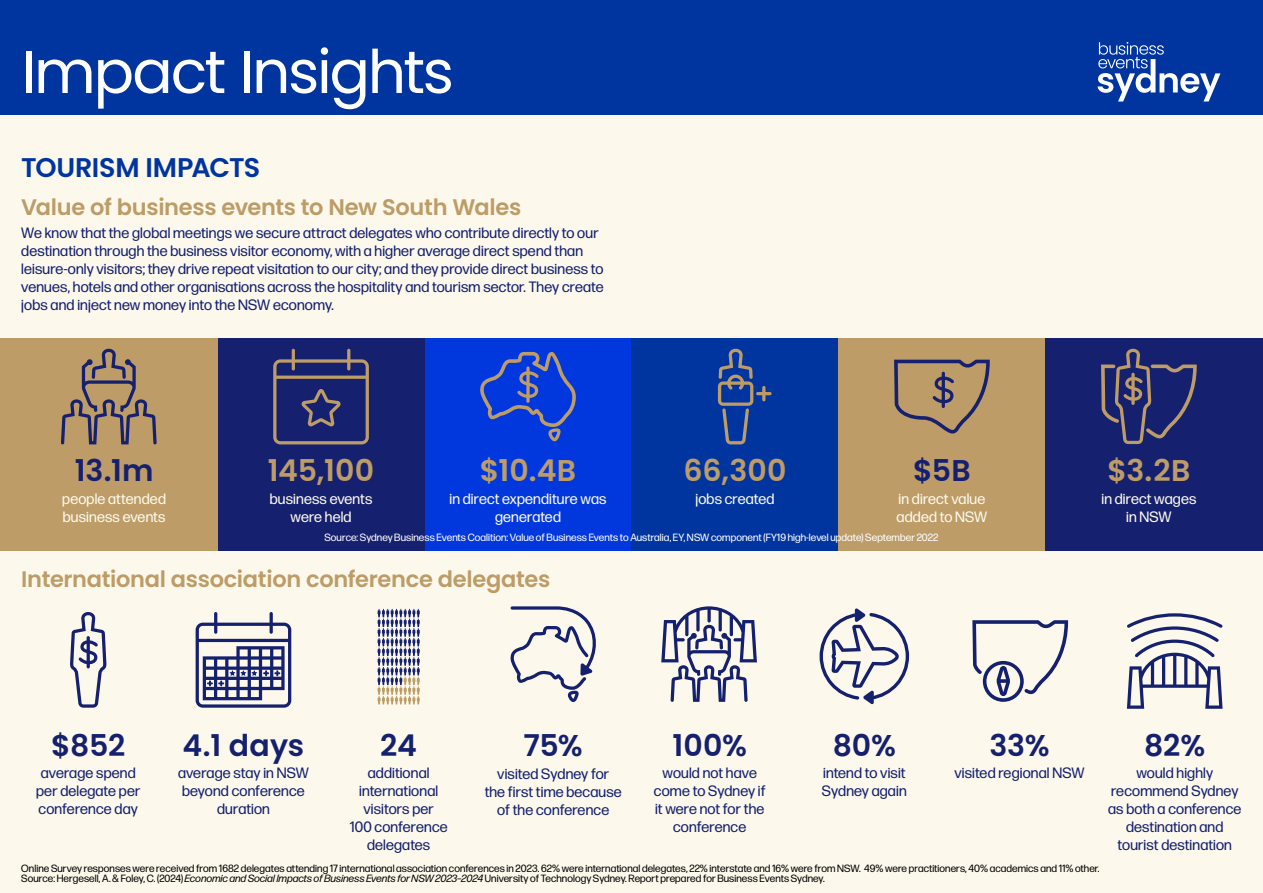
<style>
.page{position:relative;width:1263px;height:893px;background:#fff}
.page>*{position:absolute;margin:0;border:0;box-sizing:border-box;transform-origin:0 0}
.t1{font:60px "Poppins";letter-spacing:-.04em;color:#fff}
.t2{font:600 30px "Poppins";color:#15206f}
.t3{font:600 30px "Poppins";letter-spacing:.005em;color:#bd9c67}
.t4{font:600 27px "Poppins";letter-spacing:-.015em;color:#0035a0}
.t5{font:600 22.5px "Poppins";letter-spacing:-.015em;color:#bd9c67}
.t6{font:15px/18px "Forma DJR Deck";letter-spacing:.015em;color:#15206f;text-align:center}
.t7{font:15px/18px "Forma DJR Deck";letter-spacing:.015em;color:#fcf9ec;text-align:center}
.t8{font:10.5px/10.5px "Forma DJR Deck";letter-spacing:.01em;color:#000}
.t9{font:10.5px "Forma DJR Deck";letter-spacing:.01em;color:#fff}
.s1{font-style:italic}
</style>
<div class="page">
<div style="left:0;top:16px;width:1263px;height:877px;background:#fcf9ec"></div>
<div style="left:0;top:338px;width:218px;height:213px;background:#bd9c67"></div>
<div style="left:218px;top:338px;width:206px;height:213px;background:#15206f"></div>
<div style="left:424px;top:338px;width:207px;height:213px;background:#0038de"></div>
<div style="left:631px;top:338px;width:207px;height:213px;background:#0035a0"></div>
<div style="left:838px;top:338px;width:207px;height:213px;background:#bd9c67"></div>
<div style="left:1045px;top:338px;width:218px;height:213px;background:#15206f"></div>
<svg style="left:61px;top:349px;width:96px;height:95px"></svg>
<svg style="left:718px;top:349px;width:54px;height:95px"></svg>
<svg style="left:273px;top:349px;width:96px;height:95px"></svg>
<svg style="left:480px;top:352px;width:96px;height:89px"></svg>
<svg style="left:894px;top:360px;width:96px;height:73px"></svg>
<svg style="left:1101px;top:349px;width:96px;height:95px"></svg>
<svg style="left:70px;top:612px;width:37px;height:96px"></svg>
<svg style="left:196px;top:612px;width:95px;height:96px"></svg>
<svg style="left:377px;top:609px;width:43px;height:95px"></svg>
<svg style="left:1127px;top:613px;width:96px;height:96px"></svg>
<div style="left:0;top:0;width:1263px;height:114px;background:#0035a0"></div>
<svg style="left:1097px;top:42px;width:123px;height:60px"></svg>
<svg style="left:972px;top:620px;width:96px;height:82px"></svg>
<svg style="left:661px;top:606px;width:96px;height:96px"></svg>
<svg style="left:510px;top:606px;width:86px;height:96px"></svg>
<svg style="left:819px;top:608px;width:90px;height:97px"></svg>
<h1 class="t1" style="left:21px;top:37px;width:434px">Impact Insights</h1>
<h3 class="t4" style="left:21px;top:152px;width:241px">TOURISM IMPACTS</h3>
<h3 class="t5" style="left:21px;top:194px;width:501px">Value of business events to New South Wales</h3>
<p class="t6" style="left:21px;top:223px;width:584px;text-align:left">We know that the global meetings we secure attract delegates who contribute directly to our destination through the business visitor economy, with a higher average direct spend than leisure-only visitors; they drive repeat visitation to our city; and they provide direct business to venues, hotels and other organisations across the hospitality and tourism sector. They create jobs and inject new money into the NSW economy.</p>
<h2 class="t2" style="left:75px;top:453px;width:80px">13.1m</h2>
<p class="t7" style="left:62px;top:489px;width:105px;text-align:left">people attended business events</p>
<h2 class="t3" style="left:268px;top:453px;width:108px">145,100</h2>
<p class="t7" style="left:270px;top:489px;width:104px">business events were held</p>
<h2 class="t3" style="left:480px;top:453px;width:98px">$10.4B</h2>
<p class="t7" style="left:449px;top:489px;width:159px">in direct expenditure was generated</p>
<h2 class="t3" style="left:683px;top:453px;width:105px">66,300</h2>
<p class="t7" style="left:695px;top:489px;width:80px">jobs created</p>
<h2 class="t2" style="left:913px;top:453px;width:59px">$5B</h2>
<p class="t7" style="left:896px;top:489px;width:92px;text-align:left">in direct value added to NSW</p>
<p class="t9" style="left:324px;top:531px;width:615px">Source: Sydney Business Events Coalition: Value of Business Events to Australia, EY, NSW component (FY19 high-level update) September 2022</p>
<h3 class="t5" style="left:21px;top:566px;width:531px">International association conference delegates</h3>
<h2 class="t3" style="left:1107px;top:453px;width:85px">$3.2B</h2>
<p class="t7" style="left:1101px;top:489px;width:96px">in direct wages in NSW</p>
<h2 class="t2" style="left:51px;top:728px;width:76px">$852</h2>
<p class="t6" style="left:36px;top:764px;width:106px">average spend per delegate per conference day</p>
<h2 class="t2" style="left:183px;top:728px;width:123px">4.1 days</h2>
<p class="t6" style="left:178px;top:764px;width:132px">average stay in NSW beyond conference duration</p>
<h2 class="t2" style="left:380px;top:728px;width:38px">24</h2>
<p class="t6" style="left:350px;top:764px;width:99px">additional international visitors per<br>100 conference delegates</p>
<h2 class="t2" style="left:524px;top:728px;width:61px">75%</h2>
<p class="t6" style="left:485px;top:764px;width:139px">visited Sydney for<br>the first time because of the conference</p>
<h2 class="t2" style="left:672px;top:728px;width:76px">100%</h2>
<p class="t6" style="left:654px;top:764px;width:113px">would not have come to Sydney if it were not for the conference</p>
<h2 class="t2" style="left:833px;top:728px;width:65px">80%</h2>
<p class="t6" style="left:822px;top:764px;width:86px;text-align:left">intend to visit<br>Sydney again</p>
<h2 class="t2" style="left:989px;top:728px;width:62px">33%</h2>
<p class="t6" style="left:954px;top:764px;width:132px">visited regional NSW</p>
<h2 class="t2" style="left:1144px;top:728px;width:63px">82%</h2>
<p class="t6" style="left:1108px;top:764px;width:135px">would highly recommend Sydney as both a conference destination and tourist destination</p>
<p class="t8" style="left:21px;top:863px;width:1080px">Online Survey responses were received from 1682 delegates attending 17 international association conferences in 2023. 62% were international delegates, 22% interstate and 16% were from NSW. 49% were practitioners, 40% academics and 11% other.<br>Source: Hergesell, A. &amp; Foley, C. (2024) <span class="s1">Economic and Social Impacts of Business Events for NSW 2023–2024</span> University of Technology Sydney. Report prepared for Business Events Sydney.</p>
</div>
